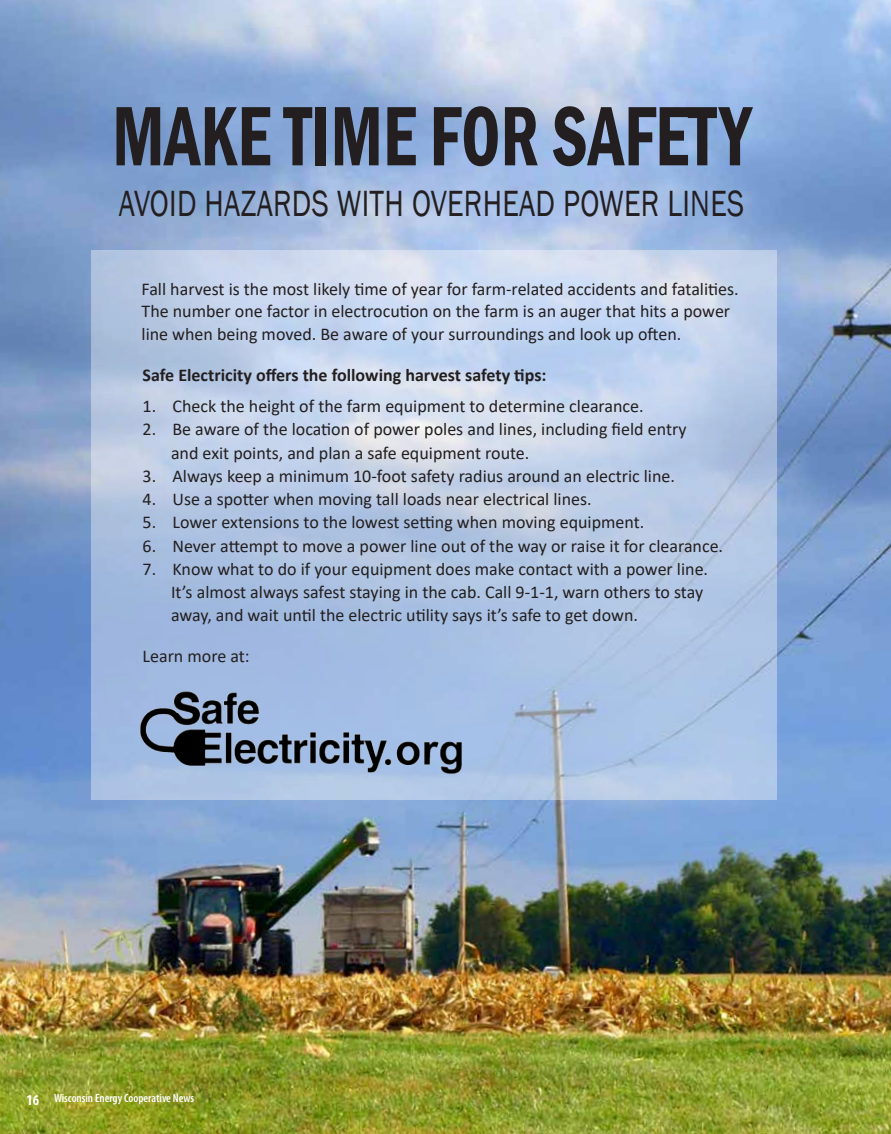
<style>
.page{position:relative;width:891px;height:1134px;background:#fff}
.page>*{position:absolute;margin:0;border:0;box-sizing:border-box;transform-origin:0 0}
.t1{font:600 condensed 87.3px "Franklin Gothic";color:#231f20;scale:.8 1}
.t2{font:37.5px "Franklin Gothic";letter-spacing:.01em;color:#231f20;scale:.8 1}
.t3{font:18px/23.2px "Calibri";color:#231f20}
.t4{font:700 18px "Calibri";color:#231f20}
.t5{font:600 condensed 12px "Myriad Pro";color:#fff}
.s1{font-weight:700;font-size:15px}
</style>
<div class="page">
<img style="left:0;top:0;width:891px;height:1134px">
<svg style="left:91px;top:250px;width:686px;height:549px;background:#b8cae6"></svg>
<img style="left:121px;top:687px;width:370px;height:90px">
<h1 class="t1" style="left:112px;top:78px;width:800px">MAKE TIME FOR SAFETY</h1>
<h2 class="t2" style="left:119px;top:181px;width:783px">AVOID HAZARDS WITH OVERHEAD POWER LINES</h2>
<p class="t3" style="left:142px;top:277px;width:599px;line-height:22.5px">Fall harvest is the most likely time of year for farm-related accidents and fatalities.<br>The number one factor in electrocution on the farm is an auger that hits a power line when being moved. Be aware of your surroundings and look up often.</p>
<p class="t4" style="left:143px;top:362px;width:406px">Safe Electricity offers the following harvest safety tips:</p>
<p class="t3" style="left:143px;top:394px;width:503px">1. Check the height of the farm equipment to determine clearance.</p>
<p class="t3" style="left:171px;top:417px;width:517px;text-indent:-28px">2. Be aware of the location of power poles and lines, including field entry and exit points, and plan a safe equipment route.</p>
<p class="t3" style="left:143px;top:464px;width:534px">3. Always keep a minimum 10-foot safety radius around an electric line.</p>
<p class="t3" style="left:143px;top:487px;width:451px">4. Use a spotter when moving tall loads near electrical lines.</p>
<p class="t3" style="left:143px;top:510px;width:503px">5. Lower extensions to the lowest setting when moving equipment.</p>
<p class="t3" style="left:143px;top:534px;width:582px">6. Never attempt to move a power line out of the way or raise it for clearance.</p>
<p class="t3" style="left:171px;top:557px;width:539px;text-indent:-28px">7. Know what to do if your equipment does make contact with a power line.<br>It’s almost always safest staying in the cab. Call 9-1-1, warn others to stay away, and wait until the electric utility says it’s safe to get down.</p>
<p class="t3" style="left:143px;top:644px;width:109px">Learn more at:</p>
<p class="t5" style="left:27px;top:1091px;width:169px"><span class="s1">16</span> Wisconsin Energy Cooperative News</p>
</div>
